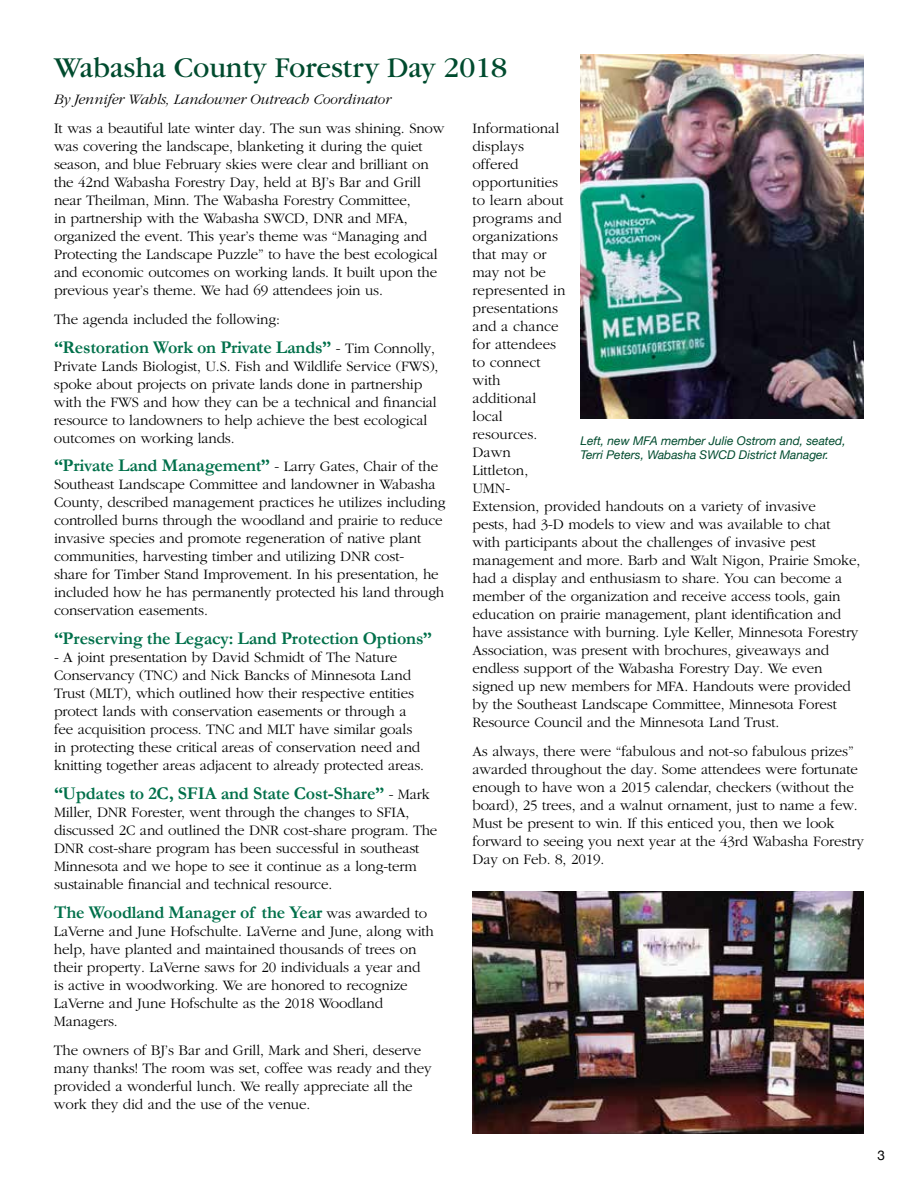
<style>
.page{position:relative;width:918px;height:1188px;background:#fff}
.page>*{position:absolute;margin:0;border:0;box-sizing:border-box;transform-origin:0 0}
.t1{font:30px "Garamond";color:#004b2e}
.t2{font:700 18px "Garamond";letter-spacing:-.01em;color:#00704a}
.t3{font:300 15px/18px "Garamond";letter-spacing:-.01em;color:#000}
.t4{font:italic 300 15px "Garamond";letter-spacing:-.01em;color:#000}
.t5{font:13.5px "Helvetica Neue";color:#000}
.t6{font:italic 12px/13.5px "Helvetica Neue";color:#004b2e}
.s1{font-weight:300;font-size:15px;color:#000}
</style>
<div class="page">
<img style="left:580px;top:54px;width:284px;height:364px">
<img style="left:472px;top:891px;width:392px;height:243px">
<h1 class="t1" style="left:54px;top:52px;width:455px">Wabasha County Forestry Day 2018</h1>
<p class="t4" style="left:54px;top:92px;width:338px">By Jennifer Wahls, Landowner Outreach Coordinator</p>
<p class="t3" style="left:54px;top:120px;width:392px">It was a beautiful late winter day. The sun was shining. Snow was covering the landscape, blanketing it during the quiet season, and blue February skies were clear and brilliant on the 42nd Wabasha Forestry Day, held at BJ’s Bar and Grill near Theilman, Minn. The Wabasha Forestry Committee,<br>in partnership with the Wabasha SWCD, DNR and MFA, organized the event. This year’s theme was “Managing and Protecting the Landscape Puzzle” to have the best ecological and economic outcomes on working lands. It built upon the previous year’s theme. We had 69 attendees join us.</p>
<p class="t3" style="left:54px;top:310px;width:228px">The agenda included the following:</p>
<p class="t2" style="left:54px;top:336px;width:383px">“Restoration Work on Private Lands” <span class="s1">- Tim Connolly,</span></p>
<p class="t3" style="left:54px;top:357px;width:386px">Private Lands Biologist, U.S. Fish and Wildlife Service (FWS), spoke about projects on private lands done in partnership with the FWS and how they can be a technical and financial resource to landowners to help achieve the best ecological outcomes on working lands.</p>
<p class="t2" style="left:54px;top:455px;width:386px">“Private Land Management” <span class="s1">- Larry Gates, Chair of the</span></p>
<p class="t3" style="left:54px;top:476px;width:393px">Southeast Landscape Committee and landowner in Wabasha County, described management practices he utilizes including controlled burns through the woodland and prairie to reduce invasive species and promote regeneration of native plant communities, harvesting timber and utilizing DNR cost-<br>share for Timber Stand Improvement. In his presentation, he included how he has permanently protected his land through conservation easements.</p>
<p class="t2" style="left:54px;top:628px;width:380px">“Preserving the Legacy: Land Protection Options”</p>
<p class="t3" style="left:54px;top:649px;width:372px">- A joint presentation by David Schmidt of The Nature Conservancy (TNC) and Nick Bancks of Minnesota Land Trust (MLT), which outlined how their respective entities protect lands with conservation easements or through a fee acquisition process. TNC and MLT have similar goals in protecting these critical areas of conservation need and knitting together areas adjacent to already protected areas.</p>
<p class="t2" style="left:54px;top:783px;width:377px">“Updates to 2C, SFIA and State Cost-Share” <span class="s1">- Mark</span></p>
<p class="t3" style="left:54px;top:804px;width:385px">Miller, DNR Forester, went through the changes to SFIA, discussed 2C and outlined the DNR cost-share program. The DNR cost-share program has been successful in southeast Minnesota and we hope to see it continue as a long-term sustainable financial and technical resource.</p>
<p class="t2" style="left:54px;top:901px;width:375px">The Woodland Manager of the Year <span class="s1">was awarded to</span></p>
<p class="t3" style="left:54px;top:922px;width:381px">LaVerne and June Hofschulte. LaVerne and June, along with help, have planted and maintained thousands of trees on their property. LaVerne saws for 20 individuals a year and is active in woodworking. We are honored to recognize LaVerne and June Hofschulte as the 2018 Woodland Managers.</p>
<p class="t3" style="left:54px;top:1041px;width:379px">The owners of BJ’s Bar and Grill, Mark and Sheri, deserve many thanks! The room was set, coffee was ready and they provided a wonderful lunch. We really appreciate all the work they did and the use of the venue.</p>
<p class="t3" style="left:472px;top:120px;width:389px">Informational<br>displays<br>offered<br>opportunities<br>to learn about<br>programs and<br>organizations<br>that may or<br>may not be<br>represented in<br>presentations<br>and a chance<br>for attendees<br>to connect<br>with<br>additional<br>local<br>resources.<br>Dawn<br>Littleton,<br>UMN-<br>Extension, provided handouts on a variety of invasive<br>pests, had 3-D models to view and was available to chat with participants about the challenges of invasive pest management and more. Barb and Walt Nigon, Prairie Smoke, had a display and enthusiasm to share. You can become a member of the organization and receive access tools, gain education on prairie management, plant identification and have assistance with burning. Lyle Keller, Minnesota Forestry<br>Association, was present with brochures, giveaways and endless support of the Wabasha Forestry Day. We even signed up new members for MFA. Handouts were provided by the Southeast Landscape Committee, Minnesota Forest<br>Resource Council and the Minnesota Land Trust.</p>
<p class="t3" style="left:472px;top:742px;width:393px">As always, there were “fabulous and not-so fabulous prizes” awarded throughout the day. Some attendees were fortunate enough to have won a 2015 calendar, checkers (without the board), 25 trees, and a walnut ornament, just to name a few.<br>Must be present to win. If this enticed you, then we look forward to seeing you next year at the 43rd Wabasha Forestry Day on Feb. 8, 2019.</p>
<p class="t6" style="left:580px;top:435px;width:267px">Left, new MFA member Julie Ostrom and, seated,<br>Terri Peters, Wabasha SWCD District Manager.</p>
<p class="t5" style="left:878px;top:1146px;width:9px">3</p>
</div>
